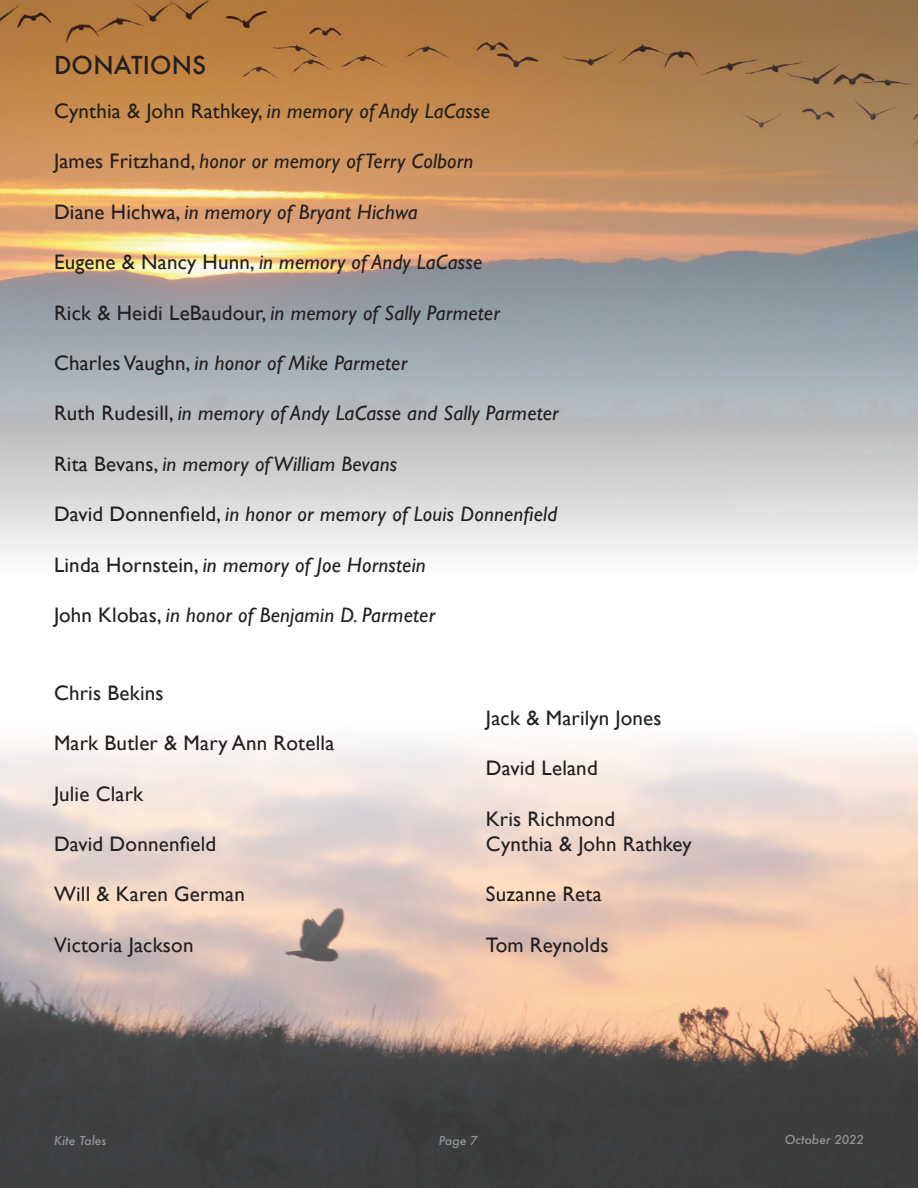
<style>
.page{position:relative;width:918px;height:1188px;background:#fff}
.page>*{position:absolute;margin:0;border:0;box-sizing:border-box;transform-origin:0 0}
.t1{font:500 24px "Futura";letter-spacing:.01em;color:#231f20}
.t2{font:italic 21px "Gill Sans";letter-spacing:.01em;color:#231f20}
.t3{font:21px/25.2px "Gill Sans";letter-spacing:.01em;color:#231f20}
.t4{font:italic 500 12px "Futura";color:#939598}
.s1{font-style:normal}
</style>
<div class="page">
<img style="left:0;top:740px;width:918px;height:448px">
<img style="left:0;top:0;width:918px;height:554px">
<p class="t1" style="left:54px;top:48px;width:154px">DONATIONS</p>
<p class="t2" style="left:54px;top:99px;width:438px"><span class="s1">Cynthia &amp; John Rathkey,</span> in memory of Andy LaCasse</p>
<p class="t2" style="left:54px;top:149px;width:421px"><span class="s1">James Fritzhand,</span> honor or memory of Terry Colborn</p>
<p class="t2" style="left:54px;top:200px;width:365px"><span class="s1">Diane Hichwa,</span> in memory of Bryant Hichwa</p>
<p class="t2" style="left:54px;top:250px;width:430px"><span class="s1">Eugene &amp; Nancy Hunn,</span> in memory of Andy LaCasse</p>
<p class="t2" style="left:54px;top:301px;width:447px"><span class="s1">Rick &amp; Heidi LeBaudour,</span> in memory of Sally Parmeter</p>
<p class="t2" style="left:54px;top:351px;width:355px"><span class="s1">Charles Vaughn,</span> in honor of Mike Parmeter</p>
<p class="t2" style="left:54px;top:401px;width:506px"><span class="s1">Ruth Rudesill,</span> in memory of Andy LaCasse and Sally Parmeter</p>
<p class="t2" style="left:54px;top:452px;width:345px"><span class="s1">Rita Bevans,</span> in memory of William Bevans</p>
<p class="t2" style="left:54px;top:502px;width:505px"><span class="s1">David Donnenfield,</span> in honor or memory of Louis Donnenfield</p>
<p class="t2" style="left:54px;top:553px;width:373px"><span class="s1">Linda Hornstein,</span> in memory of Joe Hornstein</p>
<p class="t2" style="left:54px;top:603px;width:383px"><span class="s1">John Klobas,</span> in honor of Benjamin D. Parmeter</p>
<p class="t3" style="left:54px;top:680px;width:111px">Chris Bekins</p>
<p class="t3" style="left:54px;top:730px;width:282px">Mark Butler &amp; Mary Ann Rotella</p>
<p class="t3" style="left:54px;top:781px;width:91px">Julie Clark</p>
<p class="t3" style="left:54px;top:831px;width:164px">David Donnenfield</p>
<p class="t3" style="left:54px;top:881px;width:192px">Will &amp; Karen German</p>
<p class="t3" style="left:54px;top:932px;width:141px">Victoria Jackson</p>
<p class="t3" style="left:486px;top:705px;width:177px">Jack &amp; Marilyn Jones</p>
<p class="t3" style="left:486px;top:755px;width:113px">David Leland</p>
<p class="t3" style="left:486px;top:806px;width:207px">Kris Richmond<br>Cynthia &amp; John Rathkey</p>
<p class="t3" style="left:486px;top:881px;width:117px">Suzanne Reta</p>
<p class="t3" style="left:486px;top:932px;width:124px">Tom Reynolds</p>
<p class="t4" style="left:54px;top:1132px;width:54px">Kite Tales</p>
<p class="t4" style="left:439px;top:1132px;width:40px">Page 7</p>
<p class="t4" style="left:785px;top:1131px;width:81px">October 2022</p>
</div>
